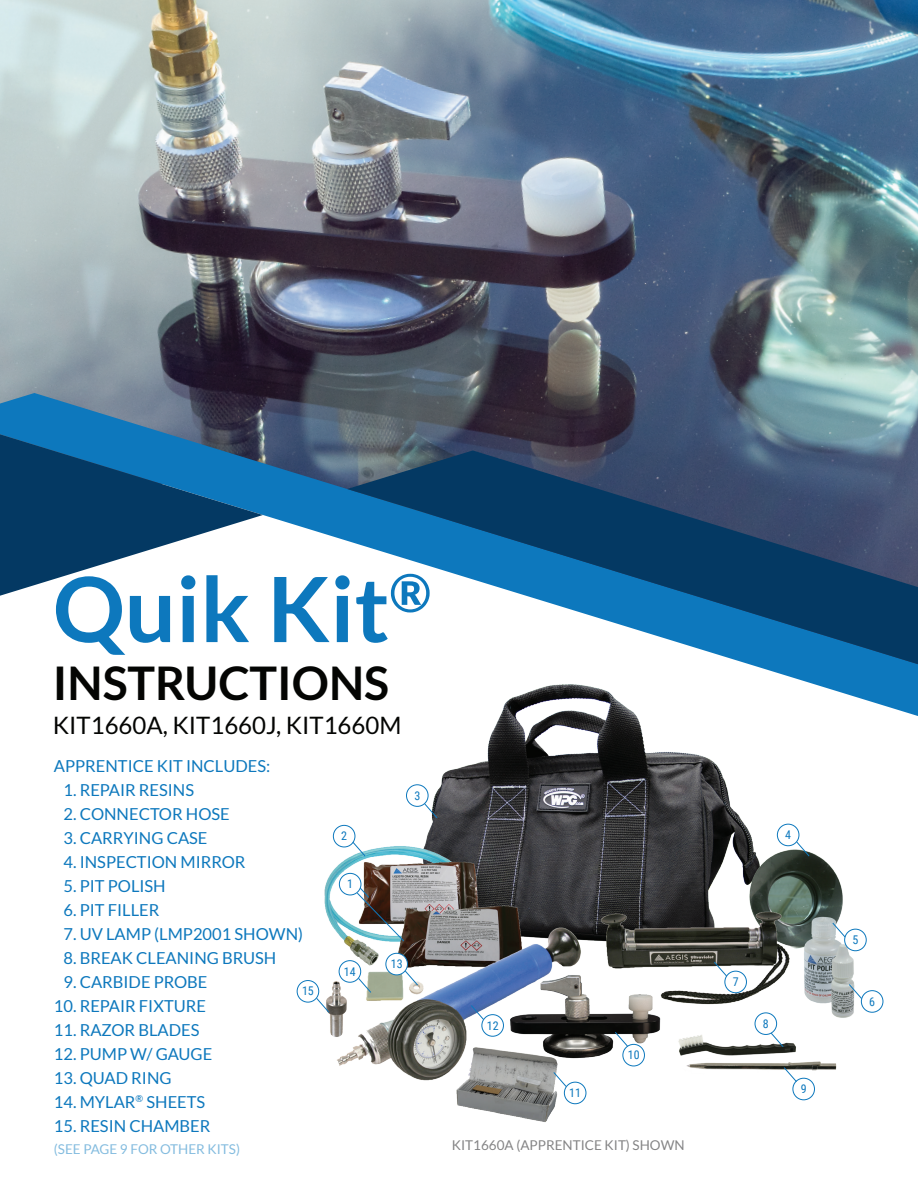
<style>
.page{position:relative;width:918px;height:1188px;background:#fff}
.page>*{position:absolute;margin:0;border:0;box-sizing:border-box;transform-origin:0 0}
.t1{font:700 90px "Lato";color:#0d78bd}
.t2{font:700 46.5px "Lato";color:#040503}
.t3{font:24px "Lato";color:#040503}
.t4{font:16.5px "Lato";color:#0d78bd}
.t5{font:13.5px "Lato";color:#848485}
.t6{font:13.5px "Lato";color:#84bcdf}
.t7{font:12px "Roboto Condensed";color:#0d78bd}
</style>
<div class="page">
<img style="left:311px;top:716px;width:558px;height:406px">
<img style="left:0;top:0;width:918px;height:393px">
<svg style="left:0;top:393px;width:918px;height:323px"></svg>
<svg style="left:347px;top:450px;width:571px;height:214px"></svg>
<svg style="left:0;top:434px;width:263px;height:162px"></svg>
<div style="left:406px;top:784px;width:22px;height:23px;background:#fff;border:1px solid #0d78bd;border-radius:50%"></div>
<div style="left:386px;top:953px;width:22px;height:22px;background:#fff;border:1px solid #0d78bd;border-radius:50%"></div>
<div style="left:482px;top:1014px;width:22px;height:23px;background:#fff;border:1px solid #0d78bd;border-radius:50%"></div>
<div style="left:564px;top:1082px;width:22px;height:22px;background:#fff;border:1px solid #0d78bd;border-radius:50%"></div>
<div style="left:861px;top:990px;width:22px;height:23px;background:#fff;border:1px solid #0d78bd;border-radius:50%"></div>
<div style="left:725px;top:971px;width:22px;height:22px;background:#fff;border:1px solid #0d78bd;border-radius:50%"></div>
<div style="left:755px;top:1013px;width:22px;height:22px;background:#fff;border:1px solid #0d78bd;border-radius:50%"></div>
<div style="left:793px;top:1078px;width:22px;height:22px;background:#fff;border:1px solid #0d78bd;border-radius:50%"></div>
<div style="left:623px;top:1044px;width:22px;height:22px;background:#fff;border:1px solid #0d78bd;border-radius:50%"></div>
<div style="left:777px;top:824px;width:22px;height:22px;background:#fff;border:1px solid #0d78bd;border-radius:50%"></div>
<div style="left:844px;top:929px;width:23px;height:22px;background:#fff;border:1px solid #0d78bd;border-radius:50%"></div>
<div style="left:339px;top:873px;width:22px;height:22px;background:#fff;border:1px solid #0d78bd;border-radius:50%"></div>
<div style="left:333px;top:825px;width:22px;height:22px;background:#fff;border:1px solid #0d78bd;border-radius:50%"></div>
<div style="left:339px;top:960px;width:22px;height:23px;background:#fff;border:1px solid #0d78bd;border-radius:50%"></div>
<div style="left:297px;top:980px;width:22px;height:23px;background:#fff;border:1px solid #0d78bd;border-radius:50%"></div>
<svg style="left:352px;top:841px;width:14px;height:16px"></svg>
<svg style="left:356px;top:887px;width:49px;height:55px"></svg>
<svg style="left:424px;top:803px;width:14px;height:16px"></svg>
<svg style="left:848px;top:983px;width:15px;height:17px"></svg>
<svg style="left:713px;top:961px;width:15px;height:16px"></svg>
<svg style="left:770px;top:1032px;width:14px;height:16px"></svg>
<svg style="left:783px;top:1067px;width:14px;height:16px"></svg>
<svg style="left:614px;top:1031px;width:15px;height:16px"></svg>
<svg style="left:553px;top:1071px;width:14px;height:17px"></svg>
<svg style="left:470px;top:1004px;width:15px;height:17px"></svg>
<svg style="left:404px;top:970px;width:15px;height:16px"></svg>
<svg style="left:357px;top:977px;width:15px;height:16px"></svg>
<svg style="left:316px;top:997px;width:14px;height:16px"></svg>
<svg style="left:796px;top:841px;width:14px;height:16px"></svg>
<svg style="left:832px;top:922px;width:14px;height:16px"></svg>
<h1 class="t1" style="left:53px;top:558px;width:380px">Quik Kit<sup>®</sup></h1>
<h2 class="t2" style="left:53px;top:656px;width:338px">INSTRUCTIONS</h2>
<h3 class="t3" style="left:53px;top:712px;width:350px">KIT1660A, KIT1660J, KIT1660M</h3>
<p class="t4" style="left:54px;top:756px;width:218px">APPRENTICE KIT INCLUDES:</p>
<p class="t4" style="left:63px;top:780px;width:132px">1. REPAIR RESINS</p>
<p class="t4" style="left:63px;top:804px;width:168px">2. CONNECTOR HOSE</p>
<p class="t4" style="left:63px;top:828px;width:146px">3. CARRYING CASE</p>
<p class="t4" style="left:63px;top:852px;width:184px">4. INSPECTION MIRROR</p>
<p class="t4" style="left:63px;top:876px;width:104px">5. PIT POLISH</p>
<p class="t4" style="left:63px;top:900px;width:97px">6. PIT FILLER</p>
<p class="t4" style="left:63px;top:924px;width:241px">7. UV LAMP (LMP2001 SHOWN)</p>
<p class="t4" style="left:63px;top:948px;width:214px">8. BREAK CLEANING BRUSH</p>
<p class="t4" style="left:63px;top:972px;width:146px">9. CARBIDE PROBE</p>
<p class="t4" style="left:54px;top:996px;width:154px">10. REPAIR FIXTURE</p>
<p class="t4" style="left:54px;top:1021px;width:147px">11. RAZOR BLADES</p>
<p class="t4" style="left:54px;top:1045px;width:160px">12. PUMP W/ GAUGE</p>
<p class="t4" style="left:54px;top:1069px;width:119px">13. QUAD RING</p>
<p class="t4" style="left:54px;top:1093px;width:153px">14. MYLAR<sup>®</sup> SHEETS</p>
<p class="t4" style="left:54px;top:1116px;width:158px">15. RESIN CHAMBER</p>
<p class="t6" style="left:54px;top:1142px;width:188px">(SEE PAGE 9 FOR OTHER KITS)</p>
<p class="t7" style="left:414px;top:787px;width:7px">3</p>
<p class="t7" style="left:341px;top:828px;width:7px">2</p>
<p class="t7" style="left:347px;top:876px;width:7px">1</p>
<p class="t7" style="left:391px;top:956px;width:13px">13</p>
<p class="t7" style="left:344px;top:963px;width:13px">14</p>
<p class="t7" style="left:302px;top:983px;width:13px">15</p>
<p class="t7" style="left:487px;top:1017px;width:13px">12</p>
<p class="t7" style="left:569px;top:1084px;width:13px">11</p>
<p class="t7" style="left:628px;top:1047px;width:13px">10</p>
<p class="t5" style="left:452px;top:1137px;width:234px">KIT1660A (APPRENTICE KIT) SHOWN</p>
<p class="t7" style="left:785px;top:826px;width:7px">4</p>
<p class="t7" style="left:733px;top:973px;width:7px">7</p>
<p class="t7" style="left:763px;top:1015px;width:7px">8</p>
<p class="t7" style="left:801px;top:1080px;width:7px">9</p>
<p class="t7" style="left:852px;top:931px;width:7px">5</p>
<p class="t7" style="left:869px;top:993px;width:7px">6</p>
</div>
